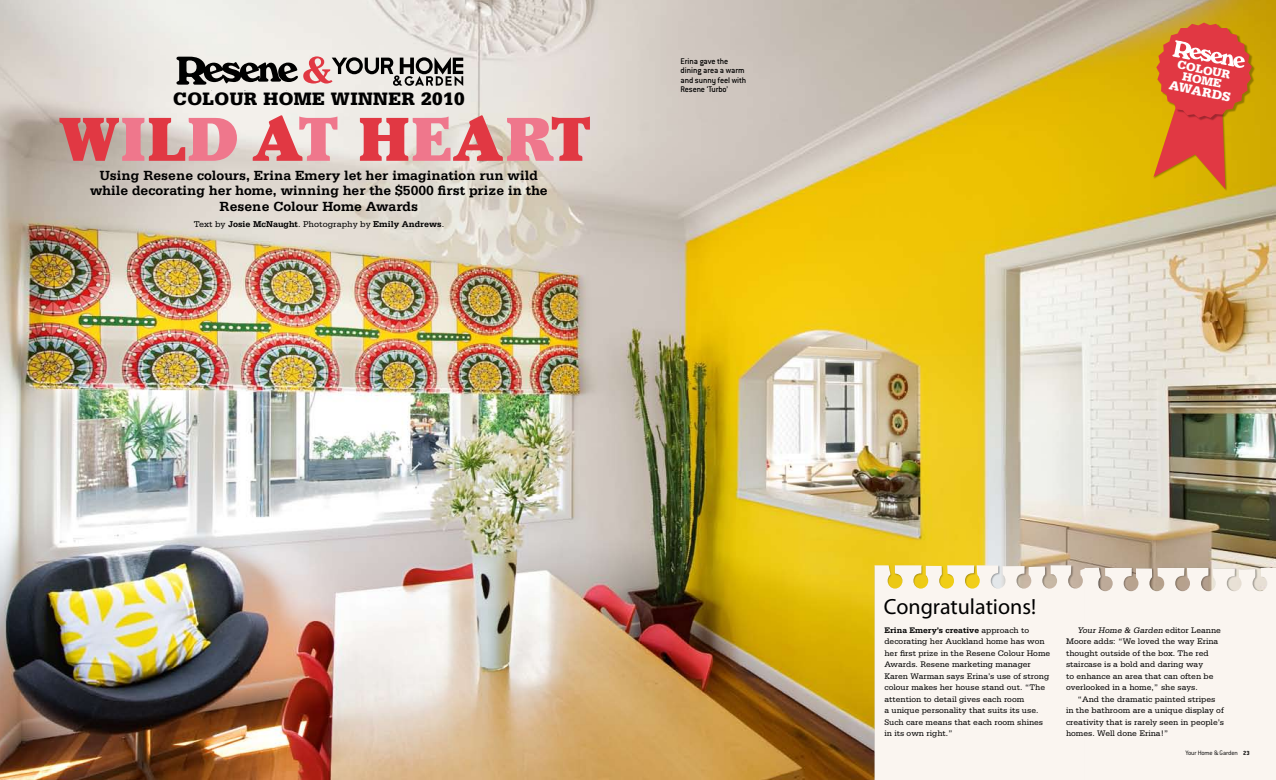
<style>
.page{position:relative;width:1276px;height:780px;background:#fff}
.page>*{position:absolute;margin:0;border:0;box-sizing:border-box;transform-origin:0 0}
.t1{font:900 61px "Cheltenham";letter-spacing:.02em;color:#e13843}
.t2{font:22px "Myriad Pro";color:#000}
.t3{font:900 19px "Serifa";letter-spacing:.02em;color:#000}
.t4{font:700 14px/15.5px "Serifa";color:#000;text-align:center}
.t5{font:900 13.5px "Serifa";color:#fff}
.t6{font:900 12.4px/10.1px "Serifa";color:#fff;text-align:center}
.t7{font:500 9px/9.5px "Conduit ITC";letter-spacing:-.01em;color:#000}
.t8{font:700 9px "Serifa";color:#000}
.t9{font:8.5px/11.5px "Serifa";color:#000}
.t10{font:300 7px "Conduit ITC";letter-spacing:-.015em;color:#000}
.s1{color:#ef778c}
.s2{font-weight:400}
.s3{font-weight:700}
.s4{font-style:italic}
.s5{font-weight:700;font-size:6.5px}
</style>
<div class="page">
<img style="left:0;top:0;width:1276px;height:780px">
<div style="left:874px;top:565px;width:224px;height:215px;background:#faf5f0"></div>
<div style="left:1084px;top:568px;width:192px;height:212px;background:#faf5f0"></div>
<div style="left:1153px;top:83px;width:118px;height:138px;background:#000;opacity:.3"></div>
<div style="left:1157px;top:23px;width:110px;height:111px;background:#cfa801"></div>
<svg style="left:1153px;top:23px;width:99px;height:166px;background:#db6d30"></svg>
<svg style="left:176px;top:56px;width:287px;height:30px;background:#9b928f"></svg>
<h3 class="t3" style="left:173px;top:87px;width:293px">COLOUR HOME WINNER 2010</h3>
<h1 class="t1" style="left:59px;top:103px;width:532px">W<span class="s1">I</span>L<span class="s1">D</span> A<span class="s1">T</span> H<span class="s1">E</span>A<span class="s1">R</span>T</h1>
<h3 class="t4" style="left:90px;top:167px;width:459px">Using Resene colours, Erina Emery let her imagination run wild while decorating her home, winning her the $5000 first prize in the<br>Resene Colour Home Awards</h3>
<p class="t8" style="left:194px;top:218px;width:252px"><span class="s2">Text by</span> Josie McNaught<span class="s2">. Photography by</span> Emily Andrews<span class="s2">.</span></p>
<p class="t7" style="left:680px;top:56px;width:67px">Erina gave the dining area a warm and sunny feel with<br>Resene ‘Turbo’</p>
<h3 class="t6" style="left:1178px;top:59px;width:55px;rotate:11deg">COLOUR<br>HOME</h3>
<h3 class="t5" style="left:1170px;top:77px;width:64px;rotate:11deg">AWARDS</h3>
<h2 class="t2" style="left:884px;top:593px;width:154px">Congratulations!</h2>
<p class="t9" style="left:884px;top:624px;width:167px"><span class="s3">Erina Emery’s creative</span> approach to decorating her Auckland home has won her first prize in the Resene Colour Home Awards. Resene marketing manager Karen Warman says Erina’s use of strong colour makes her house stand out. “The attention to detail gives each room<br>a unique personality that suits its use.<br>Such care means that each room shines in its own right.”</p>
<p class="t9" style="left:1066px;top:624px;width:156px;text-indent:11px"><span class="s4">Your Home &amp; Garden</span> editor Leanne Moore adds: “We loved the way Erina thought outside of the box. The red staircase is a bold and daring way<br>to enhance an area that can often be overlooked in a home,” she says.</p>
<p class="t9" style="left:1066px;top:693px;width:159px;text-indent:11px">“And the dramatic painted stripes in the bathroom are a unique display of creativity that is rarely seen in people’s homes. Well done Erina!”</p>
<p class="t10" style="left:1185px;top:749px;width:66px">Your Home &amp; Garden <span class="s5">23</span></p>
</div>
